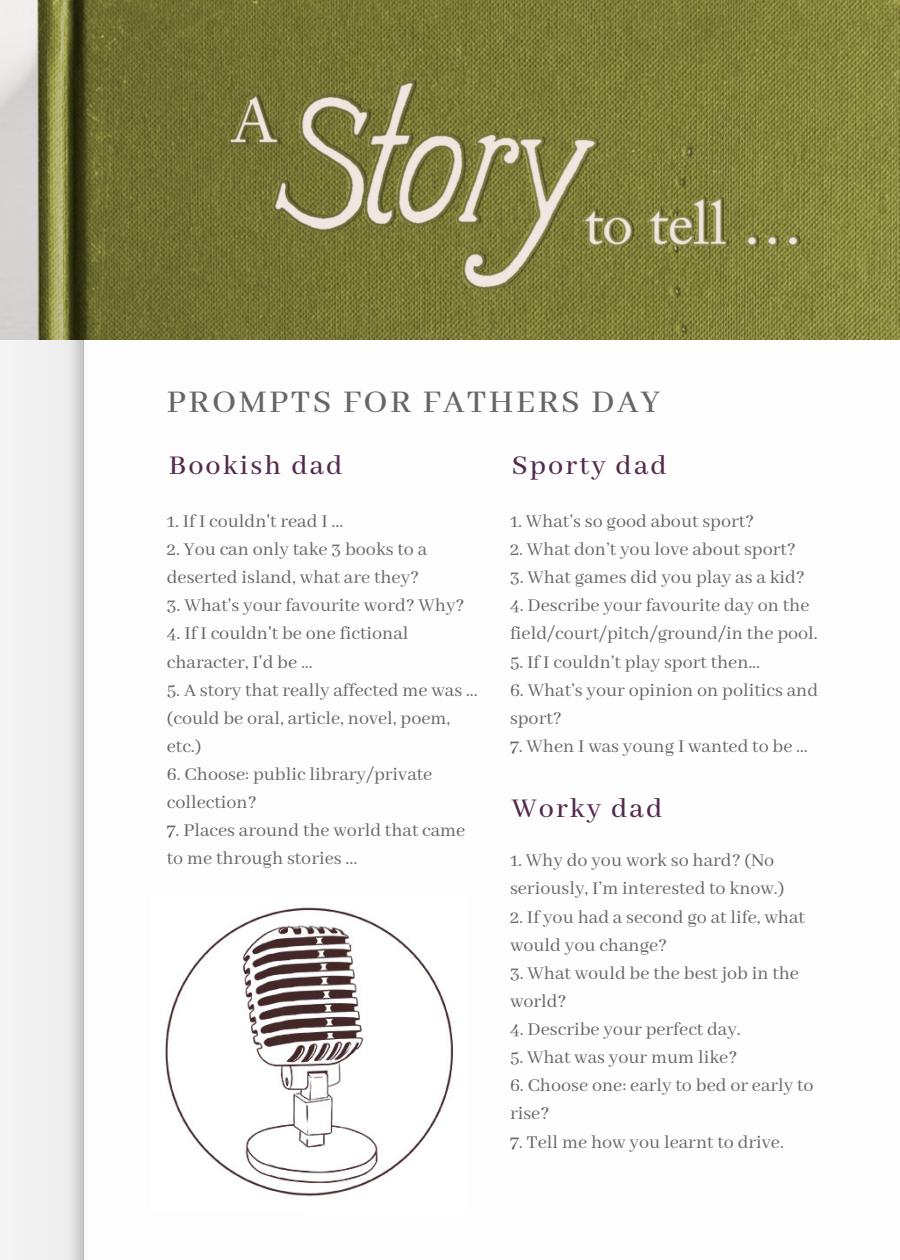
<style>
.page{position:relative;width:900px;height:1260px;background:#fff}
.page>*{position:absolute;margin:0;border:0;box-sizing:border-box;transform-origin:0 0}
.t1{font:500 35.25px "Abhaya Libre";letter-spacing:.07em;color:#666}
.t2{font:500 30.25px "Abhaya Libre";letter-spacing:.07em;color:#522a4c}
.t3{font:20px/28px "Abhaya Libre";color:#666}
</style>
<div class="page">
<img style="left:0;top:0;width:900px;height:1260px">
<div style="left:84px;top:339px;width:816px;height:921px;background:#fff"></div>
<img style="left:165px;top:907px;width:288px;height:290px">
<h1 class="t1" style="left:167px;top:383px;width:495px">PROMPTS FOR FATHERS DAY</h1>
<h2 class="t2" style="left:169px;top:449px;width:175px">Bookish dad</h2>
<p class="t3" style="left:167px;top:508px;width:178px">1. If I couldn't read I ...</p>
<p class="t3" style="left:167px;top:536px;width:262px">2. You can only take 3 books to a deserted island, what are they?</p>
<p class="t3" style="left:167px;top:592px;width:299px">3. What's your favourite word? Why?</p>
<p class="t3" style="left:167px;top:620px;width:243px">4. If I couldn't be one fictional character, I'd be ...</p>
<p class="t3" style="left:167px;top:677px;width:313px">5. A story that really affected me was ... (could be oral, article, novel, poem, etc.)</p>
<p class="t3" style="left:167px;top:761px;width:267px">6. Choose: public library/private collection?</p>
<p class="t3" style="left:167px;top:817px;width:300px">7. Places around the world that came to me through stories ...</p>
<h2 class="t2" style="left:512px;top:449px;width:156px">Sporty dad</h2>
<p class="t3" style="left:510px;top:508px;width:246px">1. What’s so good about sport?</p>
<p class="t3" style="left:510px;top:536px;width:287px">2. What don’t you love about sport?</p>
<p class="t3" style="left:510px;top:564px;width:296px">3. What games did you play as a kid?</p>
<p class="t3" style="left:510px;top:592px;width:309px">4. Describe your favourite day on the field/court/pitch/ground/in the pool.</p>
<p class="t3" style="left:510px;top:648px;width:252px">5. If I couldn’t play sport then…</p>
<p class="t3" style="left:510px;top:677px;width:310px">6. What’s your opinion on politics and sport?</p>
<p class="t3" style="left:510px;top:733px;width:300px">7. When I was young I wanted to be …</p>
<h2 class="t2" style="left:512px;top:792px;width:152px">Worky dad</h2>
<p class="t3" style="left:510px;top:847px;width:276px">1. Why do you work so hard? (No seriously, I’m interested to know.)</p>
<p class="t3" style="left:510px;top:904px;width:297px">2. If you had a second go at life, what would you change?</p>
<p class="t3" style="left:510px;top:960px;width:291px">3. What would be the best job in the world?</p>
<p class="t3" style="left:510px;top:1016px;width:232px">4. Describe your perfect day.</p>
<p class="t3" style="left:510px;top:1044px;width:229px">5. What was your mum like?</p>
<p class="t3" style="left:510px;top:1072px;width:305px">6. Choose one: early to bed or early to rise?</p>
<p class="t3" style="left:510px;top:1128px;width:276px">7. Tell me how you learnt to drive.</p>
</div>
